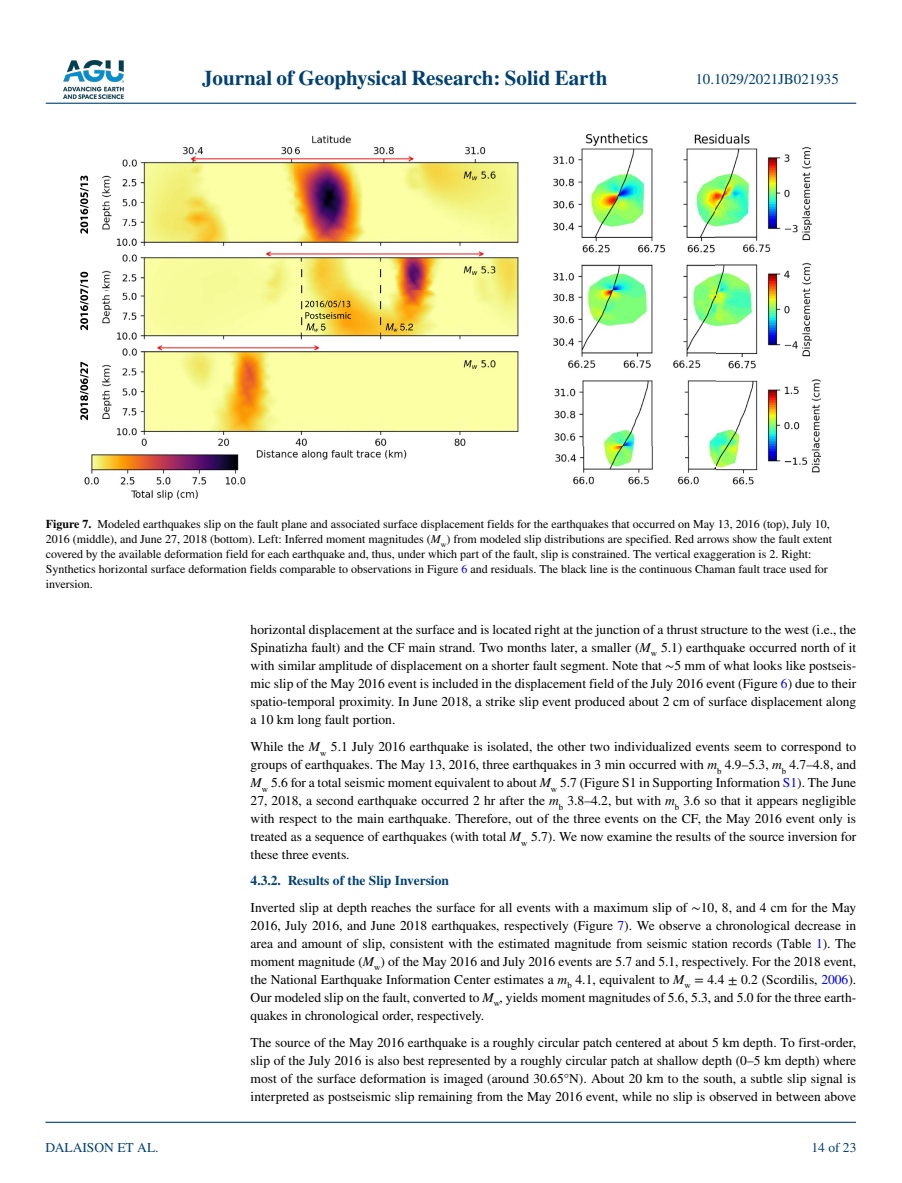
<style>
.page{position:relative;width:902px;height:1183px;background:#fff}
.page>*{position:absolute;margin:0;border:0;box-sizing:border-box;transform-origin:0 0}
.t1{font:700 21px "STIX";color:#004174}
.t2{font:15px "STIX";color:#004174}
.t3{font:13.5px/18px "STIX";color:#000;text-align:justify}
.t4{font:13.5px "STIX";color:#004174}
.t5{font:12px/15px "STIX";color:#000}
.s1{font-weight:700}
.s2{font-style:italic}
.s3{color:#00f}
.s4{font-family:"STIX Math"}
.s5{font-weight:700;color:#004174}
</style>
<div class="page">
<img style="left:63px;top:60px;width:60px;height:39px">
<hr style="left:46px;top:103px;width:810px;height:1px;background:#004174">
<hr style="left:45px;top:1121px;width:810px;height:1px;background:#004174">
<img style="left:85px;top:133px;width:735px;height:366px">
<svg style="left:80px;top:362px;width:8px;height:58px"></svg>
<svg style="left:80px;top:272px;width:8px;height:58px"></svg>
<svg style="left:80px;top:175px;width:8px;height:58px"></svg>
<svg style="left:301px;top:269px;width:50px;height:62px"></svg>
<svg style="left:380px;top:265px;width:33px;height:66px"></svg>
<h1 class="t1" style="left:202px;top:66px;width:407px">Journal of Geophysical Research: Solid Earth</h1>
<p class="t2" style="left:695px;top:69px;width:145px">10.1029/2021JB021935</p>
<p class="t5" style="left:46px;top:517px;width:787px"><span class="s1">Figure 7.</span> Modeled earthquakes slip on the fault plane and associated surface displacement fields for the earthquakes that occurred on May 13, 2016 (top), July 10, 2016 (middle), and June 27, 2018 (bottom). Left: Inferred moment magnitudes (<span class="s2">M</span><sub>w</sub>) from modeled slip distributions are specified. Red arrows show the fault extent covered by the available deformation field for each earthquake and, thus, under which part of the fault, slip is constrained. The vertical exaggeration is 2. Right:<br>Synthetics horizontal surface deformation fields comparable to observations in Figure <span class="s3">6</span> and residuals. The black line is the continuous Chaman fault trace used for inversion.</p>
<p class="t4" style="left:45px;top:1138px;width:115px">DALAISON ET AL.</p>
<p class="t3" style="left:250px;top:621px;width:607px">horizontal displacement at the surface and is located right at the junction of a thrust structure to the west (i.e., the Spinatizha fault) and the CF main strand. Two months later, a smaller (<span class="s2">M</span><sub>w</sub> 5.1) earthquake occurred north of it with similar amplitude of displacement on a shorter fault segment. Note that <span class="s4">∼</span>5 mm of what looks like postseis&shy;mic slip of the May 2016 event is included in the displacement field of the July 2016 event (Figure <span class="s3">6</span>) due to their spatio-temporal proximity. In June 2018, a strike slip event produced about 2 cm of surface displacement along a 10 km long fault portion.</p>
<p class="t3" style="left:250px;top:738px;width:607px">While the <span class="s2">M</span><sub>w</sub> 5.1 July 2016 earthquake is isolated, the other two individualized events seem to correspond to groups of earthquakes. The May 13, 2016, three earthquakes in 3 min occurred with <span class="s2">m</span><sub>b</sub> 4.9–5.3, <span class="s2">m</span><sub>b</sub> 4.7–4.8, and <span class="s2">M</span><sub>w</sub> 5.6 for a total seismic moment equivalent to about <span class="s2">M</span><sub>w</sub> 5.7 (Figure S1 in Supporting Information <span class="s3">S1</span>). The June 27, 2018, a second earthquake occurred 2 hr after the <span class="s2">m</span><sub>b</sub> 3.8–4.2, but with <span class="s2">m</span><sub>b</sub> 3.6 so that it appears negligible with respect to the main earthquake. Therefore, out of the three events on the CF, the May 2016 event only is treated as a sequence of earthquakes (with total <span class="s2">M</span><sub>w</sub> 5.7). We now examine the results of the source inversion for these three events.</p>
<p class="t3" style="left:250px;top:867px;width:607px;line-height:27px"><span class="s5">4.3.2. Results of the Slip Inversion<br></span>Inverted slip at depth reaches the surface for all events with a maximum slip of <span class="s4">∼</span>10, 8, and 4 cm for the May</p>
<p class="t3" style="left:250px;top:916px;width:607px">2016, July 2016, and June 2018 earthquakes, respectively (Figure <span class="s3">7</span>). We observe a chronological decrease in area and amount of slip, consistent with the estimated magnitude from seismic station records (Table <span class="s3">1</span>). The moment magnitude (<span class="s2">M</span><sub>w</sub>) of the May 2016 and July 2016 events are 5.7 and 5.1, respectively. For the 2018 event, the National Earthquake Information Center estimates a <span class="s2">m</span><sub>b</sub> 4.1, equivalent to <span class="s2">M</span><sub>w</sub> = 4.4 ± 0.2 (Scordilis, <span class="s3">2006</span>).<br>Our modeled slip on the fault, converted to <span class="s2">M</span><sub>w</sub>, yields moment magnitudes of 5.6, 5.3, and 5.0 for the three earth&shy;quakes in chronological order, respectively.</p>
<p class="t3" style="left:250px;top:1033px;width:607px">The source of the May 2016 earthquake is a roughly circular patch centered at about 5 km depth. To first-order, slip of the July 2016 is also best represented by a roughly circular patch at shallow depth (0–5 km depth) where most of the surface deformation is imaged (around 30.65°N). About 20 km to the south, a subtle slip signal is interpreted as postseismic slip remaining from the May 2016 event, while no slip is observed in between above</p>
<p class="t4" style="left:811px;top:1138px;width:46px">14 of 23</p>
</div>
